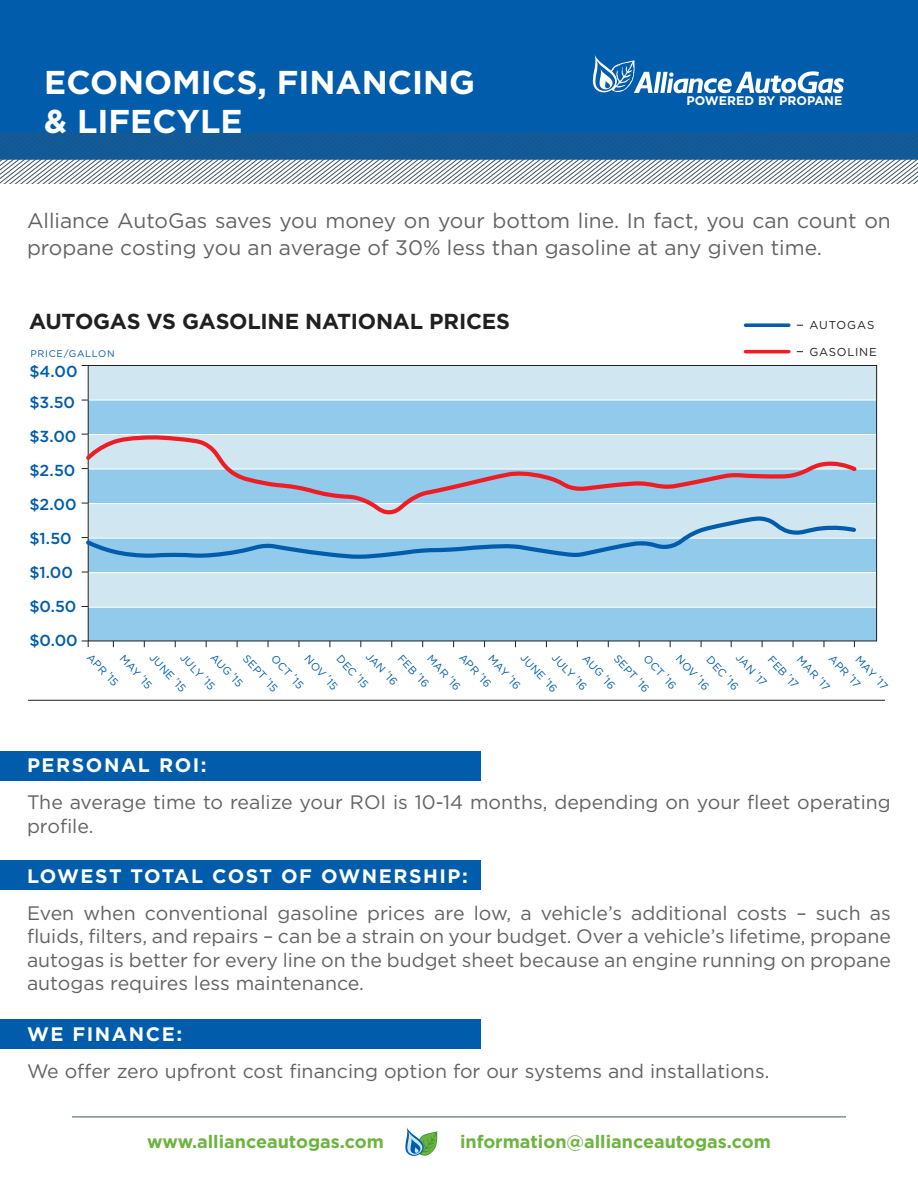
<style>
.page{position:relative;width:918px;height:1188px;background:#fff}
.page>*{position:absolute;margin:0;border:0;box-sizing:border-box;transform-origin:0 0}
.t1{font:700 33px "Gotham";color:#fff}
.t2{font:32.1px "Gotham";letter-spacing:.08em;color:#fff}
.t3{font:700 21.75px "Gotham";letter-spacing:-.015em;color:#231f20}
.t4{font:21px/27px "Gotham";color:#636366}
.t5{font:19.5px/23.4px "Gotham";color:#636366}
.t6{font:700 19.5px "Gotham";letter-spacing:.08em;color:#fff}
.t7{font:700 18px "Gotham";color:#6cb43f}
.t8{font:500 15.9px/34px "Gotham";color:#015dab}
.t9{font:700 12.45px "Gotham";color:#fff}
.t10{font:11.4px "Gotham";letter-spacing:.065em;color:#231f20}
.t11{font:10.8px "Gotham";color:#015dab}
.t12{font:9.6px "Gotham";letter-spacing:.07em;color:#015dab}
</style>
<div class="page">
<div style="left:0;top:0;width:918px;height:132px;background:#015dab"></div>
<svg style="left:0;top:132px;width:918px;height:51px"></svg>
<svg style="left:590px;top:54px;width:254px;height:42px"></svg>
<hr style="left:72px;top:1117px;width:774px;height:1px;background:#3f5462">
<svg style="left:405px;top:1127px;width:33px;height:29px"></svg>
<div style="left:0;top:1019px;width:481px;height:30px;background:#015dab"></div>
<div style="left:0;top:751px;width:481px;height:29px;background:#015dab"></div>
<div style="left:0;top:860px;width:481px;height:29px;background:#015dab"></div>
<div style="left:63px;top:55px;width:353px;height:52px;background:#015dab"></div>
<div style="left:88px;top:400px;width:789px;height:241px;background:#92caec"></div>
<hr style="left:28px;top:700px;width:857px;height:1px;background:#231f20">
<div style="left:88px;top:366px;width:789px;height:34px;background:#d0e6f0"></div>
<div style="left:88px;top:365px;width:789px;height:35px;border:1px solid #fff"></div>
<div style="left:88px;top:573px;width:789px;height:34px;background:#d0e6f0"></div>
<div style="left:88px;top:573px;width:789px;height:34px;border:1px solid #fff"></div>
<svg style="left:746px;top:323px;width:43px;height:4px"></svg>
<hr style="left:746px;top:350px;width:43px;height:3px;background:#ee1d23">
<svg style="left:82px;top:641px;width:7px;height:6px"></svg>
<svg style="left:82px;top:516px;width:777px;height:45px"></svg>
<svg style="left:82px;top:432px;width:778px;height:84px"></svg>
<svg style="left:266px;top:641px;width:255px;height:7px"></svg>
<p class="t1" style="left:44px;top:60px;width:432px">ECONOMICS, FINANCING</p>
<p class="t1" style="left:44px;top:100px;width:200px">&amp; LIFECYLE</p>
<h2 class="t2" style="left:72px;top:62px;width:337px">AUTOGAS SUPPLY</h2>
<p class="t9" style="left:687px;top:93px;width:157px">POWERED BY PROPANE</p>
<p class="t4" style="left:27px;top:207px;width:865px">Alliance AutoGas saves you money on your bottom line. In fact, you can count on propane costing you an average of 30% less than gasoline at any given time.</p>
<p class="t3" style="left:29px;top:307px;width:482px">AUTOGAS VS GASOLINE NATIONAL PRICES</p>
<p class="t12" style="left:31px;top:347px;width:86px">PRICE/GALLON</p>
<p class="t8" style="left:29px;top:354px;width:50px">$4.00</p>
<p class="t8" style="left:29px;top:385px;width:47px">$3.50</p>
<p class="t8" style="left:29px;top:419px;width:50px">$3.00 $2.50 $2.00 $1.50 $1.00 $0.50 $0.00</p>
<p class="t11" style="left:157px;top:650px;width:32px;rotate:47deg">JUNE</p>
<p class="t11" style="left:187px;top:650px;width:30px;rotate:47deg">JULY</p>
<p class="t11" style="left:527px;top:651px;width:32px;rotate:47deg">JUNE</p>
<p class="t11" style="left:559px;top:651px;width:30px;rotate:47deg">JULY</p>
<p class="t11" style="left:621px;top:652px;width:30px;rotate:47deg">SEPT</p>
<p class="t11" style="left:250px;top:652px;width:30px;rotate:47deg">SEPT</p>
<p class="t10" style="left:809px;top:318px;width:66px">AUTOGAS</p>
<p class="t10" style="left:809px;top:345px;width:69px">GASOLINE</p>
<p class="t6" style="left:27px;top:753px;width:181px">PERSONAL ROI:</p>
<p class="t5" style="left:27px;top:790px;width:865px">The average time to realize your ROI is 10-14 months, depending on your fleet operating profile.</p>
<p class="t6" style="left:27px;top:863px;width:443px">LOWEST TOTAL COST OF OWNERSHIP:</p>
<p class="t5" style="left:27px;top:901px;width:866px;text-align:justify">Even when conventional gasoline prices are low, a vehicle’s additional costs – such as fluids, filters, and repairs – can be a strain on your budget. Over a vehicle’s lifetime, propane autogas is better for every line on the budget sheet because an engine running on propane autogas requires less maintenance.</p>
<p class="t6" style="left:27px;top:1021px;width:157px">WE FINANCE:</p>
<p class="t5" style="left:27px;top:1059px;width:744px">We offer zero upfront cost financing option for our systems and installations.</p>
<p class="t7" style="left:147px;top:1130px;width:238px">www.allianceautogas.com</p>
<p class="t7" style="left:460px;top:1130px;width:312px">information@allianceautogas.com</p>
</div>
